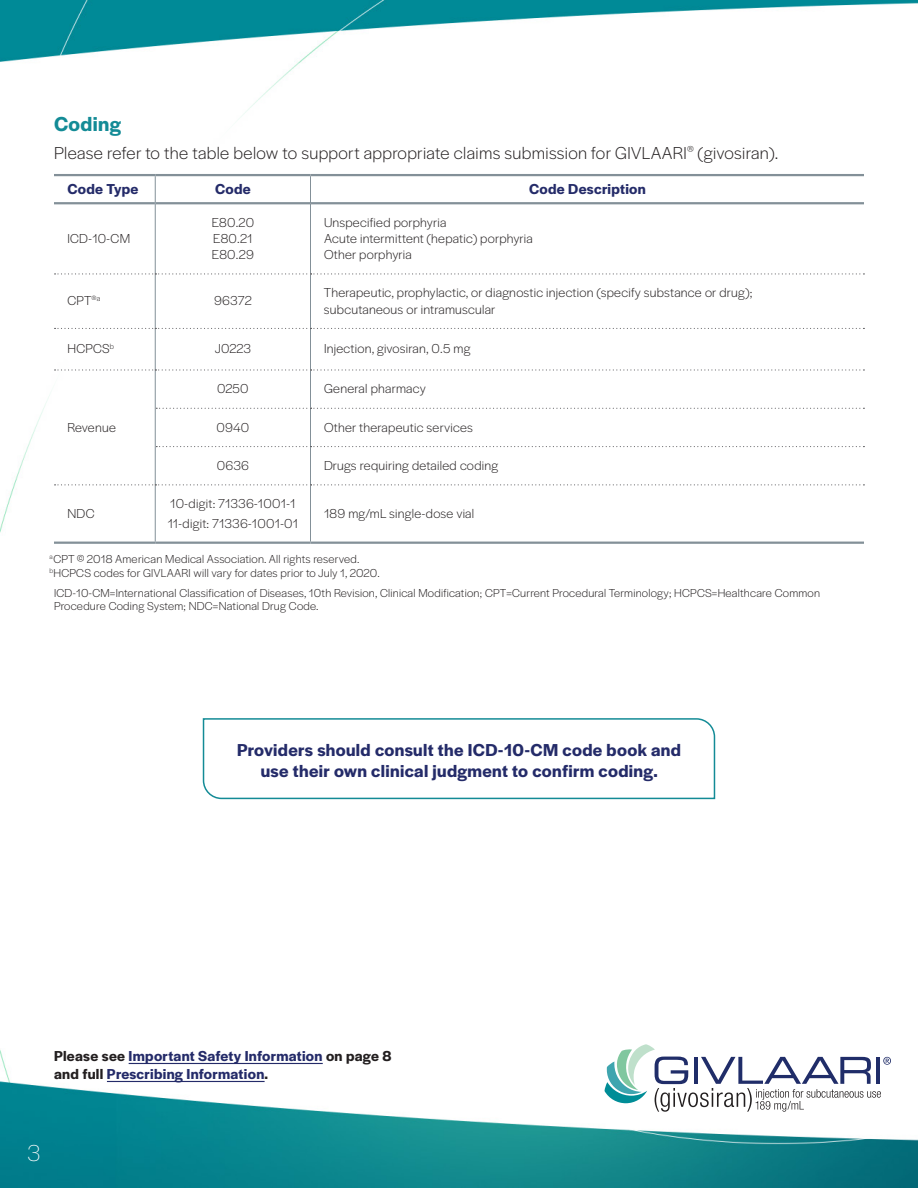
<style>
.page{position:relative;width:918px;height:1188px;background:#fff}
.page>*{position:absolute;margin:0;border:0;box-sizing:border-box;transform-origin:0 0}
.t1{font:200 24px "Halyard Display";color:#fff}
.t2{font:600 21px "Halyard Display";letter-spacing:.02em;color:#138b96}
.t3{font:600 18px/21.6px "Halyard Display";letter-spacing:.02em;color:#242b69;text-align:center}
.t4{font:300 18px "Halyard Display";letter-spacing:.02em;color:#231f20}
.t5{font:600 15px/18px "Halyard Display";letter-spacing:.02em;color:#242b69}
.t6{font:300 13.5px/16.2px "Halyard Display";letter-spacing:.02em;color:#231f20}
.t7{font:300 12px/13.5px "Halyard Display";letter-spacing:.02em;color:#231f20}
.s1{color:#231f20}
</style>
<div class="page">
<img style="left:0;top:0;width:918px;height:1188px">
<svg style="left:0;top:62px;width:436px;height:444px"></svg>
<svg style="left:605px;top:1044px;width:286px;height:68px"></svg>
<hr style="left:129px;top:1063px;width:194px;height:1px;background:#242b69">
<hr style="left:107px;top:1081px;width:158px;height:1px;background:#242b69">
<hr style="left:54px;top:174px;width:101px;height:2px;background:#839098">
<hr style="left:155px;top:174px;width:155px;height:2px;background:#839098">
<hr style="left:310px;top:174px;width:554px;height:2px;background:#839098">
<hr style="left:54px;top:202px;width:101px;height:2px;background:#839098">
<hr style="left:156px;top:202px;width:154px;height:2px;background:#839098">
<hr style="left:311px;top:202px;width:553px;height:2px;background:#839098">
<svg style="left:155px;top:176px;width:1px;height:27px"></svg>
<svg style="left:310px;top:176px;width:1px;height:27px"></svg>
<hr style="left:155px;top:203px;width:1px;height:70px;background:#839098">
<hr style="left:310px;top:203px;width:1px;height:70px;background:#839098">
<hr style="left:155px;top:275px;width:1px;height:53px;background:#839098">
<hr style="left:310px;top:275px;width:1px;height:53px;background:#839098">
<hr style="left:155px;top:329px;width:1px;height:40px;background:#839098">
<hr style="left:310px;top:329px;width:1px;height:40px;background:#839098">
<hr style="left:155px;top:371px;width:1px;height:37px;background:#839098">
<hr style="left:310px;top:371px;width:1px;height:37px;background:#839098">
<hr style="left:155px;top:408px;width:1px;height:39px;background:#839098">
<hr style="left:310px;top:409px;width:1px;height:37px;background:#839098">
<hr style="left:155px;top:447px;width:1px;height:37px;background:#839098">
<hr style="left:310px;top:447px;width:1px;height:37px;background:#839098">
<hr style="left:155px;top:485px;width:1px;height:57px;background:#839098">
<hr style="left:310px;top:485px;width:1px;height:57px;background:#839098">
<hr style="left:54px;top:542px;width:101px;height:2px;background:#839098">
<hr style="left:155px;top:542px;width:155px;height:2px;background:#839098">
<hr style="left:310px;top:542px;width:554px;height:2px;background:#839098">
<svg style="left:55px;top:273px;width:809px;height:2px"></svg>
<svg style="left:55px;top:328px;width:809px;height:1px"></svg>
<svg style="left:55px;top:369px;width:809px;height:2px"></svg>
<svg style="left:156px;top:408px;width:708px;height:1px"></svg>
<svg style="left:156px;top:446px;width:708px;height:1px"></svg>
<svg style="left:55px;top:484px;width:809px;height:1px"></svg>
<svg style="left:202px;top:717px;width:514px;height:83px"></svg>
<h2 class="t2" style="left:54px;top:109px;width:69px">Coding</h2>
<h3 class="t4" style="left:54px;top:140px;width:726px">Please refer to the table below to support appropriate claims submission for GIVLAARI<sup>®</sup> (givosiran).</h3>
<p class="t5" style="left:68px;top:179px;width:72px">Code Type</p>
<p class="t5" style="left:215px;top:179px;width:37px">Code</p>
<p class="t5" style="left:529px;top:179px;width:118px">Code Description</p>
<p class="t6" style="left:68px;top:229px;width:64px">ICD-10-CM</p>
<p class="t6" style="left:212px;top:213px;width:44px;text-align:justify">E80.20<br>E80.21<br>E80.29</p>
<p class="t6" style="left:324px;top:213px;width:210px">Unspecified porphyria<br>Acute intermittent (hepatic) porphyria<br>Other porphyria</p>
<p class="t6" style="left:68px;top:292px;width:35px">CPT<sup>®a</sup></p>
<p class="t6" style="left:214px;top:292px;width:39px">96372</p>
<p class="t6" style="left:324px;top:284px;width:430px">Therapeutic, prophylactic, or diagnostic injection (specify substance or drug); subcutaneous or intramuscular</p>
<p class="t6" style="left:67px;top:340px;width:48px">HCPCS<sup>b</sup></p>
<p class="t6" style="left:215px;top:340px;width:38px">J0223</p>
<p class="t6" style="left:324px;top:340px;width:148px">Injection, givosiran, 0.5 mg</p>
<p class="t6" style="left:68px;top:418px;width:50px">Revenue</p>
<p class="t6" style="left:217px;top:380px;width:33px">0250</p>
<p class="t6" style="left:324px;top:380px;width:103px">General pharmacy</p>
<p class="t6" style="left:217px;top:418px;width:34px">0940</p>
<p class="t6" style="left:324px;top:418px;width:150px">Other therapeutic services</p>
<p class="t6" style="left:217px;top:457px;width:34px">0636</p>
<p class="t6" style="left:324px;top:457px;width:176px">Drugs requiring detailed coding</p>
<p class="t6" style="left:68px;top:505px;width:28px">NDC</p>
<p class="t6" style="left:168px;top:493px;width:132px;line-height:19.5px">10-digit: 71336-1001-1<br>11-digit: 71336-1001-01</p>
<p class="t6" style="left:324px;top:505px;width:152px">189 mg/mL single-dose vial</p>
<p class="t7" style="left:49px;top:552px;width:332px"><sup>a</sup>CPT © 2018 American Medical Association. All rights reserved. <sup>b</sup>HCPCS codes for GIVLAARI will vary for dates prior to July 1, 2020.</p>
<p class="t7" style="left:54px;top:585px;width:768px">ICD-10-CM=International Classification of Diseases, 10th Revision, Clinical Modification; CPT=Current Procedural Terminology; HCPCS=Healthcare Common<br>Procedure Coding System; NDC=National Drug Code.</p>
<h3 class="t3" style="left:237px;top:738px;width:445px">Providers should consult the ICD-10-CM code book and use their own clinical judgment to confirm coding.</h3>
<p class="t5" style="left:54px;top:1046px;width:339px"><span class="s1">Please see</span> Important Safety Information <span class="s1">on page 8 and full</span> Prescribing Information<span class="s1">.</span></p>
<h1 class="t1" style="left:27px;top:1136px;width:15px">3</h1>
</div>
